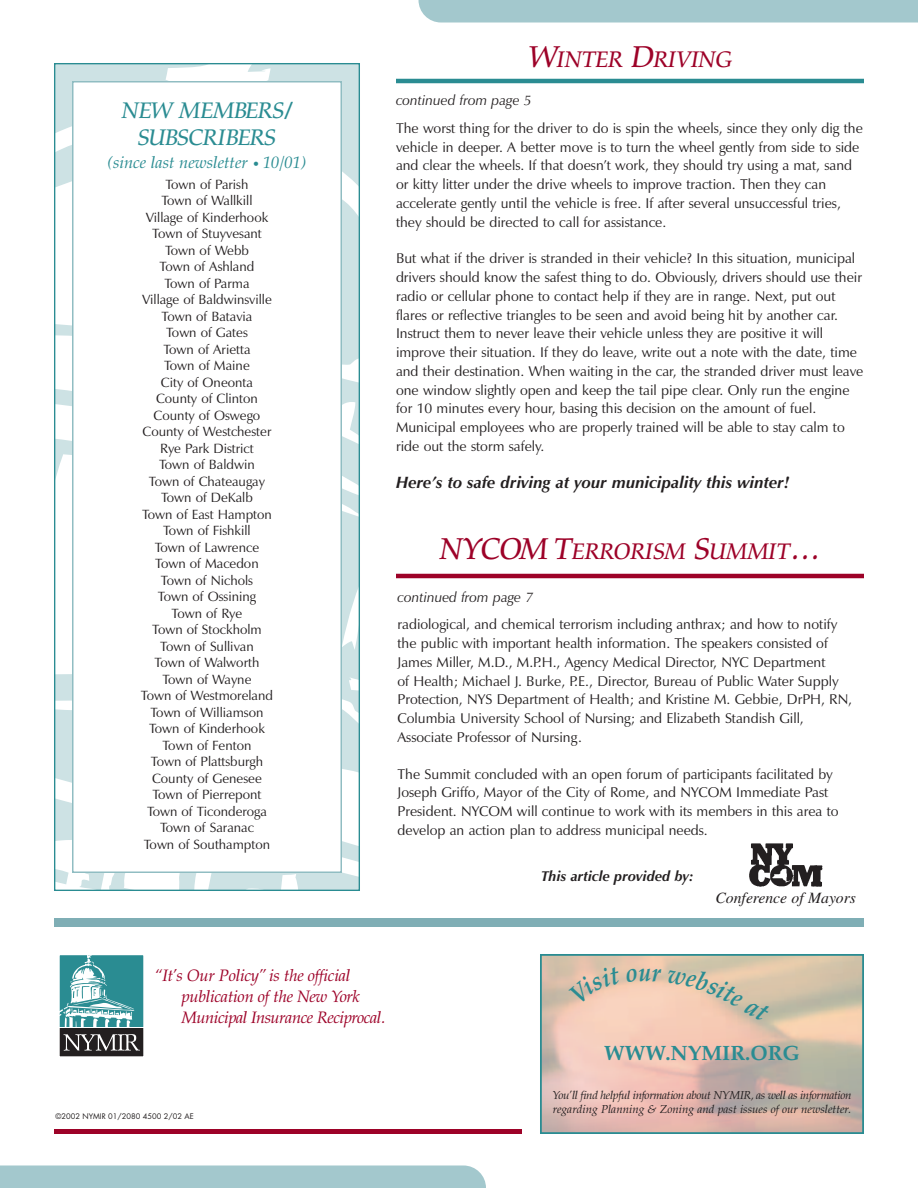
<style>
.page{position:relative;width:918px;height:1188px;background:#fff}
.page>*{position:absolute;margin:0;border:0;box-sizing:border-box;transform-origin:0 0}
.t1{font:italic 500 22.5px "Palatino";color:#9d0228}
.t2{font:italic 500 22.5px/27.3px "Palatino";letter-spacing:-.015em;color:#2a8c92;text-align:center}
.t3{font:700 20.7px "Palatino";color:#2a8c92}
.t4{font:italic 16.5px/21px "Palatino";letter-spacing:-.015em;color:#9d0228}
.t5{font:italic 700 16.5px "Zapf Humanist 601 BT";color:#231f20}
.t6{font:italic 16.5px "Palatino";color:#2a8c92}
.t7{font:italic 15.75px "Times";color:#231f20}
.t8{font:14.25px/18.8px "Zapf Humanist 601 BT";color:#231f20}
.t9{font:italic 14.25px "Zapf Humanist 601 BT";color:#231f20}
.t10{font:italic 700 14.25px "Zapf Humanist 601 BT";color:#231f20}
.t11{font:13.5px/16.5px "Zapf Humanist 601 BT";color:#231f20;text-align:center}
.t12{font:italic 11.55px/13.8px "Palatino";letter-spacing:-.03em;color:#231f20}
.t13{font:7.5px "Futura";color:#231f20}
.s1{font-size:12px}
.s2{font-size:30px}
</style>
<div class="page">
<div style="left:418px;top:0;width:500px;height:22px;background:#a3c8cd"></div>
<div style="left:54px;top:918px;width:810px;height:9px;background:#7faeb5"></div>
<hr style="left:54px;top:1130px;width:468px;height:4px;background:#9d0228">
<div style="left:59px;top:955px;width:85px;height:72px;background:#2a8c92"></div>
<div style="left:59px;top:1028px;width:85px;height:29px;background:#231f20"></div>
<svg style="left:64px;top:1034px;width:76px;height:17px"></svg>
<svg style="left:61px;top:956px;width:73px;height:71px"></svg>
<div style="left:59px;top:954px;width:86px;height:104px;border:1px solid #fff"></div>
<div style="left:540px;top:954px;width:324px;height:180px;border:2px solid #2a8c92"></div>
<div style="left:0;top:1166px;width:486px;height:22px;background:#a3c8cd"></div>
<hr style="left:396px;top:574px;width:468px;height:4px;background:#9d0228">
<hr style="left:396px;top:79px;width:468px;height:4px;background:#2a8c92">
<svg style="left:56px;top:65px;width:302px;height:824px;fill:#cde2e4"></svg>
<div style="left:73px;top:82px;width:268px;height:790px;background:#fff"></div>
<div style="left:72px;top:81px;width:270px;height:792px;border:2px solid #90bdc2"></div>
<img style="left:749px;top:843px;width:74px;height:44px">
<svg style="left:569px;top:967px;width:92px;height:37px;background:#eac7b0"></svg>
<svg style="left:667px;top:970px;width:104px;height:52px;background:#e3c6ad"></svg>
<h1 class="t2" style="left:122px;top:99px;width:172px">NEW MEMBERS/<br>SUBSCRIBERS</h1>
<p class="t6" style="left:108px;top:156px;width:200px">(since last newsletter <span class="s1">•</span> 10/01)</p>
<p class="t11" style="left:141px;top:177px;width:134px">Town of Parish<br>Town of Wallkill<br>Village of Kinderhook<br>Town of Stuyvesant<br>Town of Webb<br>Town of Ashland<br>Town of Parma<br>Village of Baldwinsville<br>Town of Batavia<br>Town of Gates<br>Town of Arietta<br>Town of Maine<br>City of Oneonta<br>County of Clinton<br>County of Oswego<br>County of Westchester<br>Rye Park District<br>Town of Baldwin<br>Town of Chateaugay<br>Town of DeKalb<br>Town of East Hampton<br>Town of Fishkill<br>Town of Lawrence<br>Town of Macedon<br>Town of Nichols<br>Town of Ossining<br>Town of Rye<br>Town of Stockholm<br>Town of Sullivan<br>Town of Walworth<br>Town of Wayne<br>Town of Westmoreland<br>Town of Williamson<br>Town of Kinderhook<br>Town of Fenton<br>Town of Plattsburgh<br>County of Genesee<br>Town of Pierrepont<br>Town of Ticonderoga<br>Town of Saranac<br>Town of Southampton</p>
<h1 class="t1" style="left:528px;top:51px;width:206px"><span class="s2">W</span>INTER <span class="s2">D</span>RIVING</h1>
<p class="t9" style="left:396px;top:95px;width:137px">continued from page 5</p>
<p class="t8" style="left:396px;top:120px;width:468px">The worst thing for the driver to do is spin the wheels, since they only dig the vehicle in deeper. A better move is to turn the wheel gently from side to side and clear the wheels. If that doesn’t work, they should try using a mat, sand or kitty litter under the drive wheels to improve traction. Then they can accelerate gently until the vehicle is free. If after several unsuccessful tries, they should be directed to call for assistance.</p>
<p class="t8" style="left:396px;top:251px;width:469px">But what if the driver is stranded in their vehicle? In this situation, municipal drivers should know the safest thing to do. Obviously, drivers should use their radio or cellular phone to contact help if they are in range. Next, put out flares or reflective triangles to be seen and avoid being hit by another car.<br>Instruct them to never leave their vehicle unless they are positive it will improve their situation. If they do leave, write out a note with the date, time and their destination. When waiting in the car, the stranded driver must leave one window slightly open and keep the tail pipe clear. Only run the engine for 10 minutes every hour, basing this decision on the amount of fuel.<br>Municipal employees who are properly trained will be able to stay calm to ride out the storm safely.</p>
<p class="t5" style="left:396px;top:476px;width:395px">Here’s to safe driving at your municipality this winter!</p>
<h1 class="t1" style="left:440px;top:542px;width:382px"><span class="s2">NYCOM T</span>ERRORISM <span class="s2">S</span>UMMIT<span class="s2">…</span></h1>
<p class="t9" style="left:398px;top:592px;width:137px">continued from page 7</p>
<p class="t8" style="left:398px;top:617px;width:456px">radiological, and chemical terrorism including anthrax; and how to notify the public with important health information. The speakers consisted of James Miller, M.D., M.P.H., Agency Medical Director, NYC Department<br>of Health; Michael J. Burke, P.E., Director, Bureau of Public Water Supply Protection, NYS Department of Health; and Kristine M. Gebbie, DrPH, RN, Columbia University School of Nursing; and Elizabeth Standish Gill, Associate Professor of Nursing.</p>
<p class="t8" style="left:398px;top:766px;width:443px">The Summit concluded with an open forum of participants facilitated by Joseph Griffo, Mayor of the City of Rome, and NYCOM Immediate Past President. NYCOM will continue to work with its members in this area to develop an action plan to address municipal needs.</p>
<p class="t10" style="left:542px;top:871px;width:154px">This article provided by:</p>
<p class="t7" style="left:716px;top:892px;width:142px">Conference of Mayors</p>
<p class="t4" style="left:182px;top:967px;width:205px;text-indent:-27px">“It’s Our Policy” is the official publication of the New York<br>Municipal Insurance Reciprocal.</p>
<p class="t13" style="left:56px;top:1113px;width:140px">©2002 NYMIR 01/2080 4500 2/02 AE</p>
<h2 class="t3" style="left:604px;top:1045px;width:197px">WWW.NYMIR.ORG</h2>
<p class="t12" style="left:552px;top:1090px;width:301px">You’ll find helpful information about NYMIR, as well as information regarding Planning &amp; Zoning and past issues of our newsletter.</p>
</div>
